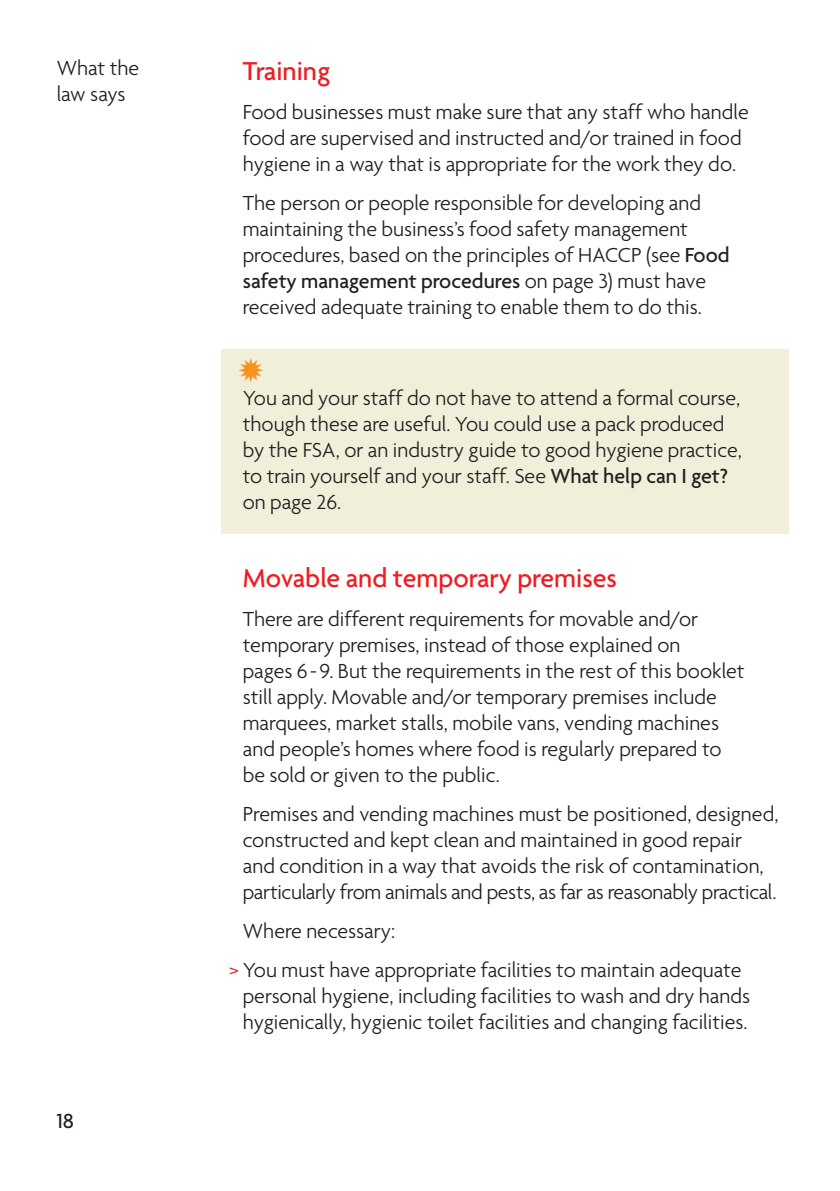
<style>
.page{position:relative;width:840px;height:1191px;background:#fff}
.page>*{position:absolute;margin:0;border:0;box-sizing:border-box;transform-origin:0 0}
.t1{font:500 28px "Agenda";color:#ee1d23}
.t2{font:300 22px/26px "Agenda";color:#231f20}
.t3{font:500 22px "Agenda";color:#231f20}
.s1{font-weight:500}
.s2{color:#ee1d23}
</style>
<div class="page">
<div style="left:221px;top:349px;width:567px;height:185px;background:#f1efd9"></div>
<p class="t2" style="left:57px;top:55px;width:84px">What the law says</p>
<p class="t3" style="left:57px;top:1107px;width:19px">18</p>
<p class="t1" style="left:243px;top:54px;width:89px">Training</p>
<p class="t2" style="left:242px;top:98px;width:507px">Food businesses must make sure that any staff who handle food are supervised and instructed and/or trained in food hygiene in a way that is appropriate for the work they do.</p>
<p class="t2" style="left:242px;top:189px;width:488px">The person or people responsible for developing and maintaining the business’s food safety management procedures, based on the principles of HACCP (see <span class="s1">Food safety management procedures</span> on page 3) must have received adequate training to enable them to do this.</p>
<p class="t2" style="left:242px;top:384px;width:500px">You and your staff do not have to attend a formal course, though these are useful. You could use a pack produced by the FSA, or an industry guide to good hygiene practice, to train yourself and your staff. See <span class="s1">What help can I get? </span>on page 26.</p>
<p class="t1" style="left:243px;top:561px;width:375px">Movable and temporary premises</p>
<p class="t2" style="left:242px;top:605px;width:503px">There are different requirements for movable and/or temporary premises, instead of those explained on<br>pages 6-9. But the requirements in the rest of this booklet still apply. Movable and/or temporary premises include marquees, market stalls, mobile vans, vending machines and people’s homes where food is regularly prepared to be sold or given to the public.</p>
<p class="t2" style="left:242px;top:800px;width:537px">Premises and vending machines must be positioned, designed, constructed and kept clean and maintained in good repair and condition in a way that avoids the risk of contamination, particularly from animals and pests, as far as reasonably practical.</p>
<p class="t2" style="left:228px;top:910px;width:514px;line-height:39px;text-indent:14px">Where necessary:<br><span class="s2">&gt;</span> You must have appropriate facilities to maintain adequate</p>
<p class="t2" style="left:242px;top:982px;width:508px">personal hygiene, including facilities to wash and dry hands hygienically, hygienic toilet facilities and changing facilities.</p>
</div>
